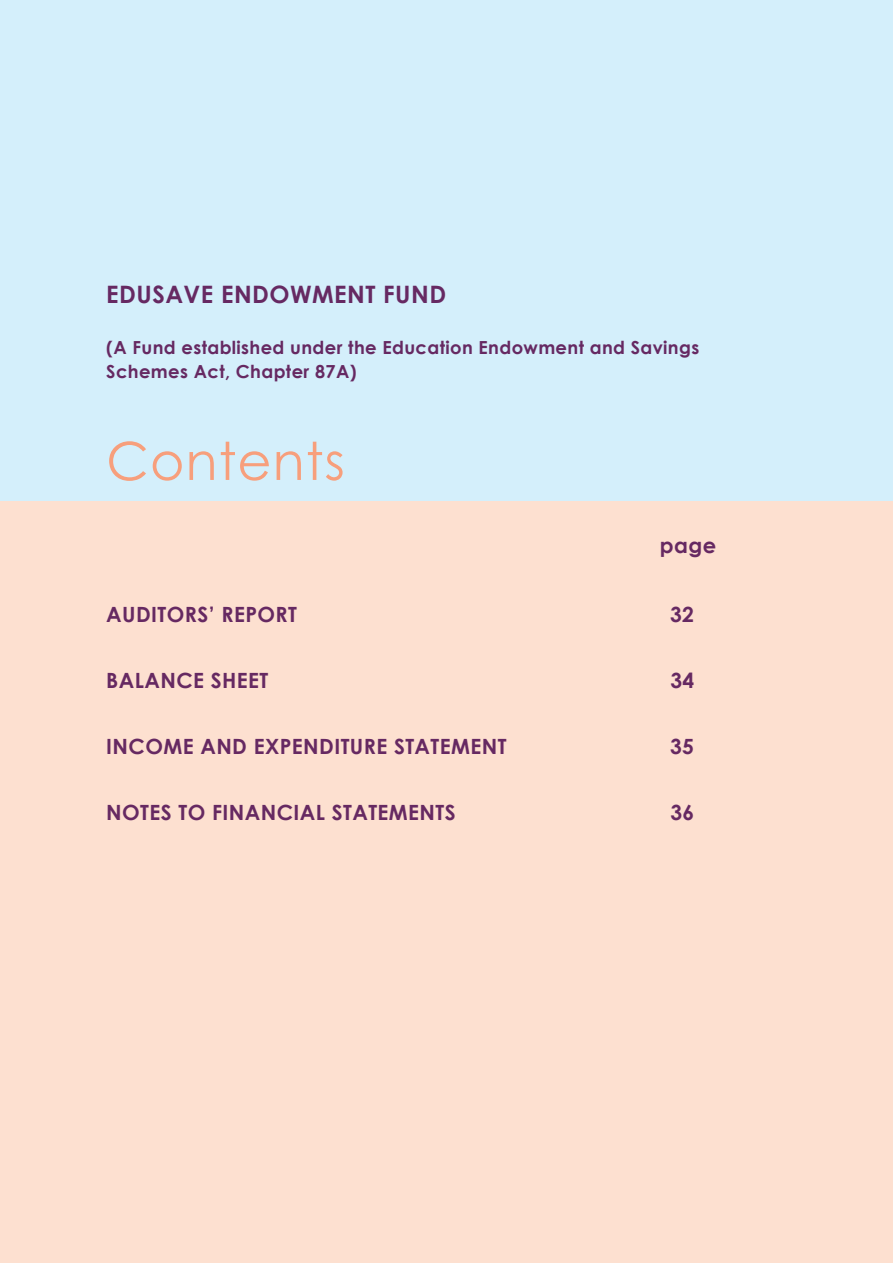
<style>
.page{position:relative;width:893px;height:1263px;background:#fff}
.page>*{position:absolute;margin:0;border:0;box-sizing:border-box;transform-origin:0 0}
.t1{font:52.5px "Century Gothic";letter-spacing:.02em;color:#f79f7c}
.t2{font:700 24px "Century Gothic";letter-spacing:.02em;color:#662962}
.t3{font:700 21px "Century Gothic";letter-spacing:.02em;color:#662962}
.t4{font:700 18px/24px "Century Gothic";letter-spacing:.02em;color:#662962}
</style>
<div class="page">
<div style="left:0;top:0;width:893px;height:502px;background:#d4effb"></div>
<div style="left:0;top:501px;width:893px;height:762px;background:#fde0d0"></div>
<p class="t2" style="left:106px;top:279px;width:341px">EDUSAVE ENDOWMENT FUND</p>
<p class="t4" style="left:106px;top:335px;width:594px">(A Fund established under the Education Endowment and Savings<br>Schemes Act, Chapter 87A)</p>
<h1 class="t1" style="left:106px;top:429px;width:240px">Contents</h1>
<p class="t3" style="left:660px;top:532px;width:58px">page</p>
<p class="t3" style="left:106px;top:601px;width:192px">AUDITORS’ REPORT</p>
<p class="t3" style="left:670px;top:601px;width:25px">32</p>
<p class="t3" style="left:106px;top:667px;width:164px">BALANCE SHEET</p>
<p class="t3" style="left:670px;top:667px;width:25px">34</p>
<p class="t3" style="left:106px;top:733px;width:402px">INCOME AND EXPENDITURE STATEMENT</p>
<p class="t3" style="left:670px;top:733px;width:25px">35</p>
<p class="t3" style="left:106px;top:799px;width:351px">NOTES TO FINANCIAL STATEMENTS</p>
<p class="t3" style="left:670px;top:799px;width:25px">36</p>
</div>
